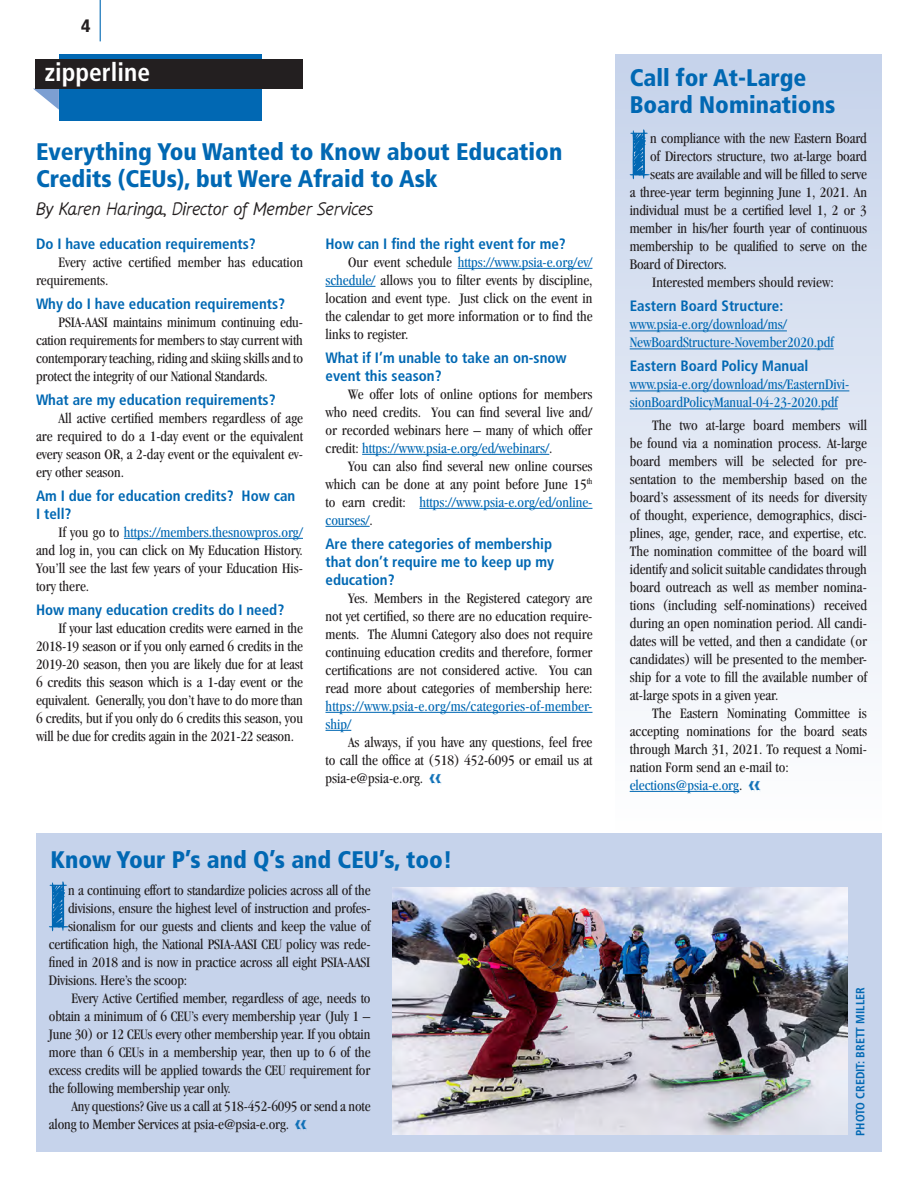
<style>
.page{position:relative;width:918px;height:1188px;background:#fff}
.page>*{position:absolute;margin:0;border:0;box-sizing:border-box;transform-origin:0 0}
.Drop_Cap{font:71.4px "Saucer BB";color:#0168b3}
.DROP_CAP{font:71.4px "Saucer BB";color:#0168b3}
.sb{font:700 condensed 25.5px "Frutiger";color:#fff}
._1__HEADLINE_NEW{font:900 condensed 24px/27px "Frutiger";color:#0168b3}
._2__BY_LINE{font:18px "Flow";color:#231f20}
.t1{font:900 condensed 18px "Frutiger";color:#231f20}
.DROP_CAP-2{font:condensed 15px/18px "Garamond";color:#231f20;text-align:justify}
._4__SUBHEAD{font:700 condensed 15px/18px "Frutiger";color:#0168b3}
.Drop_Cap-2{font:condensed 15px "Garamond";letter-spacing:-.01em;color:#231f20}
._4__SUBHEAD-2{font:condensed 15px/18px "Garamond";color:#0168b3}
._6__CAPTION__USE_THI{font:700 condensed 12px "Frutiger";color:#0168b3}
.s1{color:#0168b3}
.s2{font-family:"Saucer BB";font-stretch:normal;color:#0168b3}
.s3{color:#231f20}
.s4{font-family:"Saucer BB";font-stretch:normal}
</style>
<div class="page">
<hr style="left:100px;top:0;width:1px;height:41px;background:#0168b3">
<div style="left:36px;top:833px;width:846px;height:319px;background:#c6d3eb"></div>
<div style="left:615px;top:54px;width:267px;height:776px;background:linear-gradient(to bottom,#c4d2ea,#fdfefe)"></div>
<svg style="left:33px;top:89px;width:26px;height:21px"></svg>
<div style="left:59px;top:54px;width:203px;height:67px;background:#0168b3"></div>
<div style="left:35px;top:59px;width:268px;height:30px;background:#231f20"></div>
<hr style="left:124px;top:538px;width:179px;height:1px;background:#0168b3">
<hr style="left:458px;top:268px;width:134px;height:1px;background:#0168b3">
<hr style="left:326px;top:286px;width:49px;height:1px;background:#0168b3">
<hr style="left:362px;top:454px;width:187px;height:1px;background:#0168b3">
<hr style="left:419px;top:508px;width:173px;height:1px;background:#0168b3">
<hr style="left:326px;top:526px;width:44px;height:1px;background:#0168b3">
<hr style="left:326px;top:712px;width:266px;height:1px;background:#0168b3">
<svg style="left:326px;top:730px;width:25px;height:1px"></svg>
<hr style="left:630px;top:331px;width:157px;height:1px;background:#0168b3">
<hr style="left:630px;top:349px;width:204px;height:1px;background:#0168b3">
<hr style="left:630px;top:391px;width:219px;height:1px;background:#0168b3">
<hr style="left:630px;top:409px;width:208px;height:1px;background:#0168b3">
<hr style="left:630px;top:791px;width:109px;height:1px;background:#0168b3">
<img style="left:392px;top:887px;width:456px;height:248px">
<p class="t1" style="left:81px;top:15px;width:11px">4</p>
<p class="sb" style="left:45px;top:57px;width:107px">zipperline</p>
<p class="_1__HEADLINE_NEW" style="left:36px;top:138px;width:528px">Everything You Wanted to Know about Education<br>Credits (CEUs), but Were Afraid to Ask</p>
<p class="_2__BY_LINE" style="left:36px;top:198px;width:339px">By Karen Haringa, Director of Member Services</p>
<p class="_4__SUBHEAD" style="left:36px;top:235px;width:221px">Do I have education requirements?</p>
<p class="DROP_CAP-2" style="left:36px;top:253px;width:269px;text-indent:22px">Every active certified member has education requirements.</p>
<p class="_4__SUBHEAD" style="left:36px;top:295px;width:251px">Why do I have education requirements?</p>
<p class="DROP_CAP-2" style="left:36px;top:313px;width:269px;text-indent:22px">PSIA-AASI maintains minimum continuing edu&shy;cation requirements for members to stay current with contemporary teaching, riding and skiing skills and to protect the integrity of our National Standards.</p>
<p class="_4__SUBHEAD" style="left:36px;top:391px;width:241px">What are my education requirements?</p>
<p class="DROP_CAP-2" style="left:36px;top:409px;width:269px;text-indent:22px">All active certified members regardless of age are required to do a 1-day event or the equivalent every season OR, a 2-day event or the equivalent ev&shy;ery other season.</p>
<p class="_4__SUBHEAD" style="left:36px;top:487px;width:261px">Am I due for education credits? How can<br>I tell?</p>
<p class="DROP_CAP-2" style="left:36px;top:523px;width:269px;text-indent:22px">If you go to <span class="s1">https://members.thesnowpros.org/ </span>and log in, you can click on My Education History.<br>You’ll see the last few years of your Education His&shy;tory there.</p>
<p class="_4__SUBHEAD" style="left:36px;top:601px;width:250px">How many education credits do I need?</p>
<p class="DROP_CAP-2" style="left:36px;top:619px;width:269px;text-indent:22px">If your last education credits were earned in the 2018-19 season or if you only earned 6 credits in the 2019-20 season, then you are likely due for at least 6 credits this season which is a 1-day event or the equivalent. Generally, you don’t have to do more than 6 credits, but if you only do 6 credits this season, you will be due for credits again in the 2021-22 season.</p>
<p class="_4__SUBHEAD" style="left:326px;top:235px;width:242px">How can I find the right event for me?</p>
<p class="DROP_CAP-2" style="left:326px;top:253px;width:269px;text-indent:22px">Our event schedule <span class="s1">https://www.psia-e.org/ev/ schedule/</span> allows you to filter events by discipline, location and event type. Just click on the event in the calendar to get more information or to find the links to register.</p>
<p class="_4__SUBHEAD" style="left:326px;top:349px;width:243px">What if I’m unable to take an on-snow event this season?</p>
<p class="DROP_CAP-2" style="left:326px;top:385px;width:269px;text-indent:22px">We offer lots of online options for members who need credits. You can find several live and/ or recorded webinars here – many of which offer credit: <span class="s1">https://www.psia-e.org/ed/webinars/</span>.</p>
<p class="DROP_CAP-2" style="left:326px;top:457px;width:269px;text-indent:22px">You can also find several new online courses which can be done at any point before June 15<sup>th </sup>to earn credit: <span class="s1">https://www.psia-e.org/ed/online&shy;courses/</span>.</p>
<p class="_4__SUBHEAD" style="left:326px;top:535px;width:230px">Are there categories of membership that don’t require me to keep up my education?</p>
<p class="DROP_CAP-2" style="left:326px;top:589px;width:269px;text-indent:22px">Yes. Members in the Registered category are not yet certified, so there are no education require&shy;ments. The Alumni Category also does not require continuing education credits and therefore, former certifications are not considered active. You can read more about categories of membership here: <span class="s1">https://www.psia-e.org/ms/categories-of-member&shy;ship/</span></p>
<p class="DROP_CAP-2" style="left:326px;top:733px;width:269px;text-indent:22px">As always, if you have any questions, feel free to call the office at (518) 452-6095 or email us at psia-e@psia-e.org. <span class="s2">&lt;&lt;</span></p>
<p class="_1__HEADLINE_NEW" style="left:50px;top:846px;width:403px">Know Your P’s and Q’s and CEU’s, too!</p>
<p class="DROP_CAP" style="left:48px;top:872px;width:22px">I</p>
<p class="DROP_CAP-2" style="left:68px;top:882px;width:304px">n a continuing effort to standardize policies across all of the</p>
<p class="DROP_CAP-2" style="left:68px;top:900px;width:304px">divisions, ensure the highest level of instruction and profes-</p>
<p class="DROP_CAP-2" style="left:68px;top:918px;width:304px">sionalism for our guests and clients and keep the value of</p>
<p class="DROP_CAP-2" style="left:49px;top:936px;width:323px">certification high, the National PSIA-AASI CEU policy was rede-</p>
<p class="DROP_CAP-2" style="left:49px;top:954px;width:323px">fined in 2018 and is now in practice across all eight PSIA-AASI</p>
<p class="DROP_CAP-2" style="left:49px;top:972px;width:140px">Divisions. Here’s the scoop:</p>
<p class="DROP_CAP-2" style="left:49px;top:990px;width:323px;text-indent:22px">Every Active Certified member, regardless of age, needs to obtain a minimum of 6 CEU’s every membership year (July 1 – June 30) or 12 CEUs every other membership year. If you obtain more than 6 CEUs in a membership year, then up to 6 of the excess credits will be applied towards the CEU requirement for the following membership year only.</p>
<p class="DROP_CAP-2" style="left:49px;top:1098px;width:323px;text-indent:22px">Any questions? Give us a call at 518-452-6095 or send a note along to Member Services at psia-e@psia-e.org. <span class="s2">&lt;&lt;</span></p>
<p class="_1__HEADLINE_NEW" style="left:630px;top:65px;width:207px">Call for At-Large<br>Board Nominations</p>
<p class="Drop_Cap" style="left:628px;top:120px;width:22px">I</p>
<p class="Drop_Cap-2" style="left:650px;top:130px;width:218px">n compliance with the new Eastern Board</p>
<p class="Drop_Cap-2" style="left:650px;top:148px;width:218px">of Directors structure, two at-large board</p>
<p class="Drop_Cap-2" style="left:650px;top:166px;width:218px">seats are available and will be filled to serve</p>
<p class="Drop_Cap-2" style="left:630px;top:184px;width:239px">a three-year term beginning June 1, 2021. An</p>
<p class="Drop_Cap-2" style="left:630px;top:202px;width:239px">individual must be a certified level 1, 2 or 3</p>
<p class="Drop_Cap-2" style="left:630px;top:220px;width:239px">member in his/her fourth year of continuous</p>
<p class="Drop_Cap-2" style="left:630px;top:238px;width:239px">membership to be qualified to serve on the</p>
<p class="Drop_Cap-2" style="left:630px;top:256px;width:99px">Board of Directors.</p>
<p class="DROP_CAP-2" style="left:652px;top:273px;width:183px">Interested members should review:</p>
<p class="_4__SUBHEAD" style="left:630px;top:297px;width:155px">Eastern Board Structure:</p>
<p class="_4__SUBHEAD-2" style="left:630px;top:315px;width:206px">www.psia-e.org/download/ms/<br>NewBoardStructure-November2020.pdf</p>
<p class="_4__SUBHEAD" style="left:630px;top:357px;width:180px">Eastern Board Policy Manual</p>
<p class="_4__SUBHEAD-2" style="left:630px;top:375px;width:221px">www.psia-e.org/download/ms/EasternDivi&shy;sionBoardPolicyManual-04-23-2020.pdf</p>
<p class="DROP_CAP-2" style="left:630px;top:416px;width:239px;text-indent:22px">The two at-large board members will be found via a nomination process. At-large board members will be selected for pre&shy;sentation to the membership based on the board’s assessment of its needs for diversity of thought, experience, demographics, disci&shy;plines, age, gender, race, and expertise, etc.<br>The nomination committee of the board will identify and solicit suitable candidates through board outreach as well as member nomina&shy;tions (including self-nominations) received during an open nomination period. All candi&shy;dates will be vetted, and then a candidate (or candidates) will be presented to the member&shy;ship for a vote to fill the available number of at-large spots in a given year.</p>
<p class="DROP_CAP-2" style="left:630px;top:704px;width:239px;text-indent:22px">The Eastern Nominating Committee is accepting nominations for the board seats through March 31, 2021. To request a Nomi&shy;nation Form send an e-mail to:</p>
<p class="_4__SUBHEAD-2" style="left:630px;top:776px;width:132px">elections@psia-e.org<span class="s3">.</span> <span class="s4">&lt;&lt;</span></p>
<p class="_6__CAPTION__USE_THI" style="left:853px;top:1136px;width:150px;rotate:-90deg">PHOTO CREDIT: BRETT MILLER</p>
</div>
